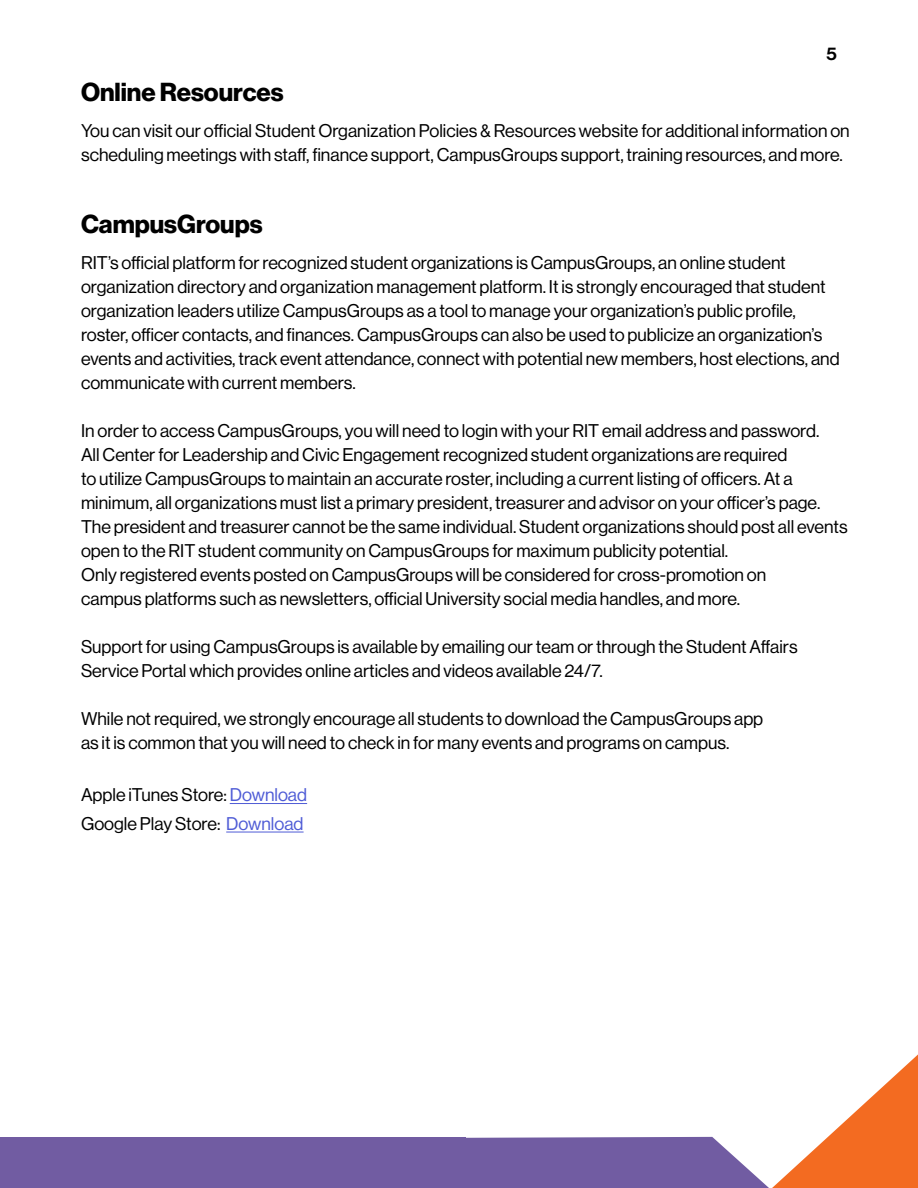
<style>
.page{position:relative;width:918px;height:1188px;background:#fff}
.page>*{position:absolute;margin:0;border:0;box-sizing:border-box;transform-origin:0 0}
.t1{font:25.5px "N Haas Grotesk DS Pro 75 Bd";color:#000}
.t2{font:18px/24px "N Haas Grotesk DS Pro 55 Rg";color:#000}
.t3{font:18px "N Haas Grotesk DS Pro 65 Md";color:#000}
.s1{color:#4f5cd6}
</style>
<div class="page">
<svg style="left:385px;top:1054px;width:533px;height:134px"></svg>
<div style="left:0;top:1138px;width:466px;height:50px;background:#715ca2"></div>
<hr style="left:230px;top:803px;width:77px;height:1px;background:#4f5cd6">
<hr style="left:226px;top:832px;width:78px;height:1px;background:#4f5cd6">
<p class="t3" style="left:827px;top:44px;width:12px">5</p>
<h1 class="t1" style="left:81px;top:77px;width:204px">Online Resources</h1>
<p class="t2" style="left:81px;top:118px;width:770px">You can visit our official Student Organization Policies &amp; Resources website for additional information on scheduling meetings with staff, finance support, CampusGroups support, training resources, and more.</p>
<h1 class="t1" style="left:81px;top:209px;width:183px">CampusGroups</h1>
<p class="t2" style="left:81px;top:250px;width:760px">RIT’s official platform for recognized student organizations is CampusGroups, an online student organization directory and organization management platform. It is strongly encouraged that student organization leaders utilize CampusGroups as a tool to manage your organization’s public profile, roster, officer contacts, and finances. CampusGroups can also be used to publicize an organization’s events and activities, track event attendance, connect with potential new members, host elections, and communicate with current members.</p>
<p class="t2" style="left:81px;top:418px;width:768px">In order to access CampusGroups, you will need to login with your RIT email address and password.<br>All Center for Leadership and Civic Engagement recognized student organizations are required<br>to utilize CampusGroups to maintain an accurate roster, including a current listing of officers. At a minimum, all organizations must list a primary president, treasurer and advisor on your officer’s page.<br>The president and treasurer cannot be the same individual. Student organizations should post all events open to the RIT student community on CampusGroups for maximum publicity potential.<br>Only registered events posted on CampusGroups will be considered for cross-promotion on<br>campus platforms such as newsletters, official University social media handles, and more.</p>
<p class="t2" style="left:81px;top:634px;width:718px">Support for using CampusGroups is available by emailing our team or through the Student Affairs<br>Service Portal which provides online articles and videos available 24/7.</p>
<p class="t2" style="left:81px;top:706px;width:684px">While not required, we strongly encourage all students to download the CampusGroups app as it is common that you will need to check in for many events and programs on campus.</p>
<p class="t2" style="left:81px;top:781px;width:228px;line-height:28.5px">Apple iTunes Store: <span class="s1">Download<br></span>Google Play Store: <span class="s1">Download</span></p>
</div>
